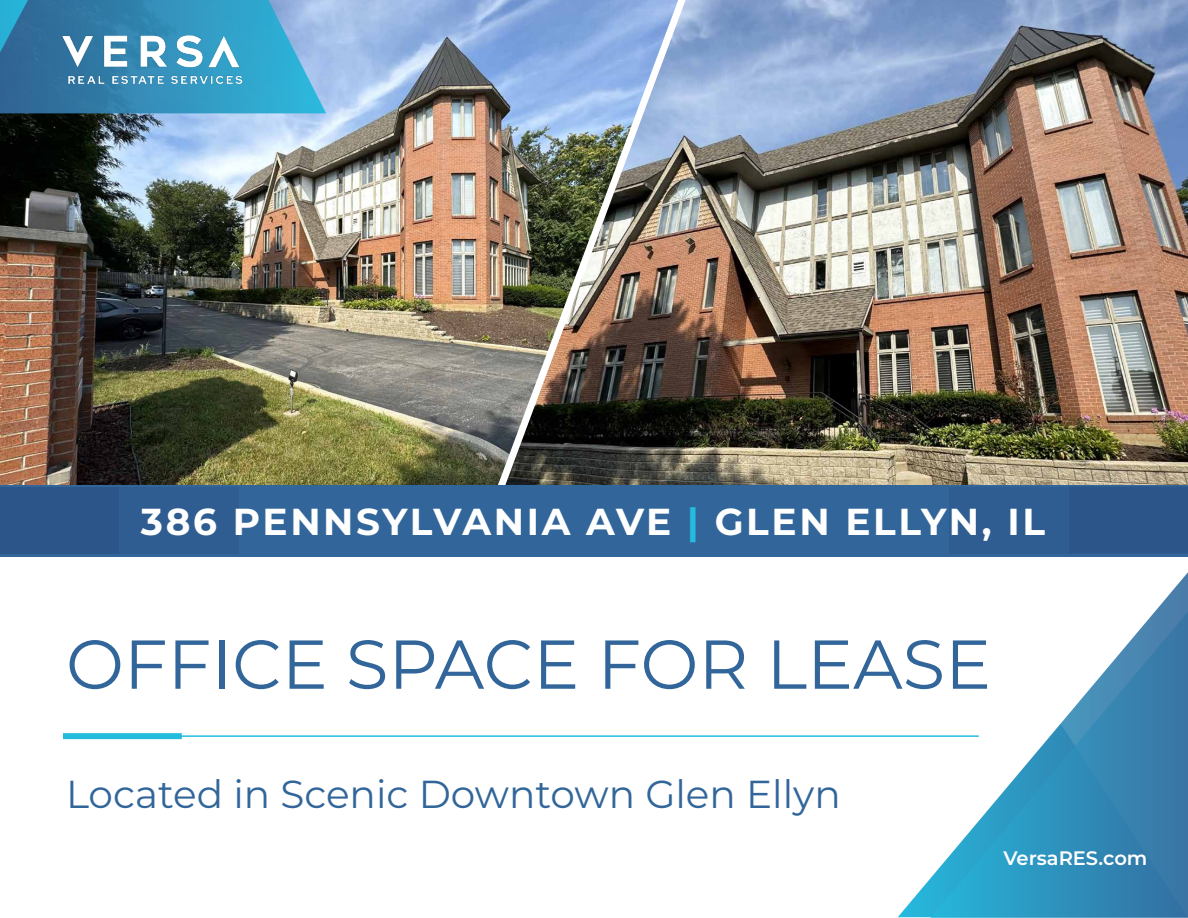
<style>
.page{position:relative;width:1188px;height:918px;background:#fff}
.page>*{position:absolute;margin:0;border:0;box-sizing:border-box;transform-origin:0 0}
.t1{font:69px "Montserrat";color:#32669a}
.t2{font:39px "Montserrat";color:#32669a}
.t3{font:700 37.5px "Montserrat";letter-spacing:.07em;color:#fff}
.t4{font:600 19.5px "Montserrat";color:#fff}
.s1{color:#25bbdf}
</style>
<div class="page">
<img style="left:0;top:0;width:503px;height:485px">
<div style="left:63px;top:733px;width:119px;height:6px;background:#25bbdf"></div>
<hr style="left:94px;top:735px;width:885px;height:2px;background:#25bbdf">
<img style="left:503px;top:0;width:685px;height:485px">
<div style="left:0;top:485px;width:1188px;height:71px;background:#32669a"></div>
<svg style="left:898px;top:735px;width:31px;height:182px"></svg>
<svg style="left:929px;top:572px;width:259px;height:346px"></svg>
<div style="left:950px;top:487px;width:238px;height:67px;background:#2f5d91"></div>
<div style="left:0;top:487px;width:238px;height:67px;background:#2f5d91"></div>
<div style="left:0;top:487px;width:119px;height:67px;background:#2c5689"></div>
<div style="left:1069px;top:486px;width:119px;height:67px;background:#2c5689"></div>
<svg style="left:0;top:0;width:326px;height:113px;background:#4997bf"></svg>
<p class="t3" style="left:141px;top:495px;width:906px">386 PENNSYLVANIA AVE <span class="s1">|</span> GLEN ELLYN, IL</p>
<h1 class="t1" style="left:66px;top:617px;width:927px">OFFICE SPACE FOR LEASE</h1>
<p class="t2" style="left:66px;top:767px;width:776px">Located in Scenic Downtown Glen Ellyn</p>
<p class="t4" style="left:1003px;top:844px;width:146px">VersaRES.com</p>
</div>
